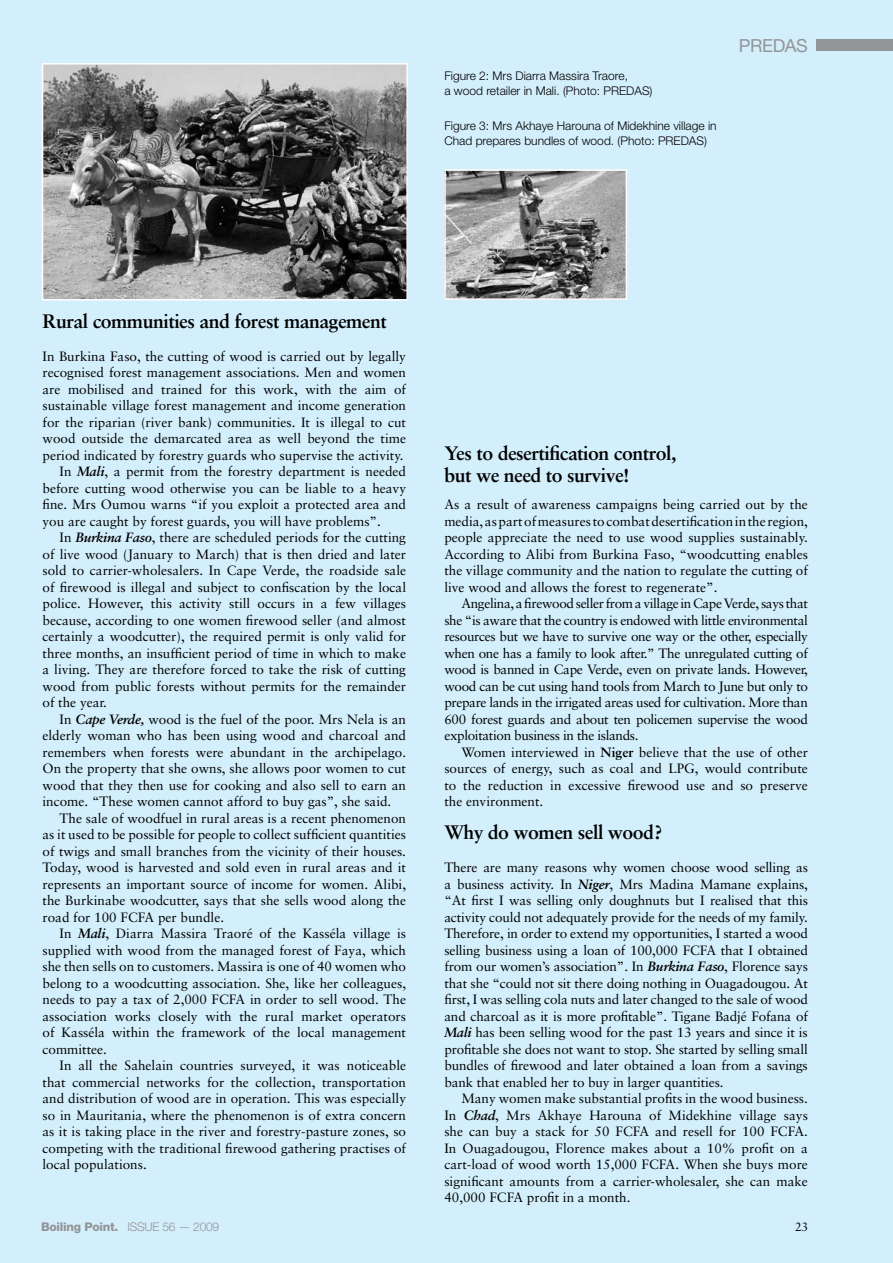
<style>
.page{position:relative;width:893px;height:1263px;background:#d4effc}
.page>*{position:absolute;margin:0;border:0;box-sizing:border-box;transform-origin:0 0}
.t1{font:700 19.5px/22.5px "Sabon";letter-spacing:-.025em;color:#000}
.t2{font:18px "Helvetica Neue LT";letter-spacing:-.02em;color:#939598}
.t3{font:13.5px/16.5px "Sabon";color:#000;text-align:justify}
.t4{font:300 12px/15px "Helvetica Neue";color:#000}
.t5{font:800 12px "Helvetica Neue";letter-spacing:-.02em;color:#939598}
.t6{font:12px "Sabon";color:#000}
.s1{font-weight:700;font-style:italic}
.s2{font-weight:700}
.s3{font-weight:300}
</style>
<div class="page">
<div style="left:816px;top:39px;width:77px;height:12px;background:#939598"></div>
<img style="left:45px;top:66px;width:360px;height:232px">
<div style="left:42px;top:63px;width:366px;height:238px;border:2px solid #fff"></div>
<img style="left:447px;top:172px;width:177px;height:125px">
<div style="left:444px;top:169px;width:183px;height:131px;border:2px solid #fff"></div>
<p class="t4" style="left:444px;top:68px;width:210px">Figure 2: Mrs Diarra Massira Traore,<br>a wood retailer in Mali. (Photo: PREDAS)</p>
<p class="t4" style="left:444px;top:118px;width:274px">Figure 3: Mrs Akhaye Harouna of Midekhine village in<br>Chad prepares bundles of wood. (Photo: PREDAS)</p>
<h2 class="t2" style="left:739px;top:34px;width:71px">PREDAS</h2>
<h1 class="t1" style="left:43px;top:309px;width:346px">Rural communities and forest management</h1>
<p class="t3" style="left:43px;top:348px;width:365px">In Burkina Faso, the cutting of wood is carried out by legally</p>
<p class="t3" style="left:43px;top:364px;width:365px">recognised forest management associations. Men and women</p>
<p class="t3" style="left:43px;top:381px;width:365px">are mobilised and trained for this work, with the aim of</p>
<p class="t3" style="left:43px;top:397px;width:365px">sustainable village forest management and income generation</p>
<p class="t3" style="left:43px;top:414px;width:365px">for the riparian (river bank) communities. It is illegal to cut</p>
<p class="t3" style="left:43px;top:430px;width:365px">wood outside the demarcated area as well beyond the time</p>
<p class="t3" style="left:43px;top:447px;width:363px">period indicated by forestry guards who supervise the activity.</p>
<p class="t3" style="left:60px;top:463px;width:348px">In <span class="s1">Mali</span>, a permit from the forestry department is needed</p>
<p class="t3" style="left:43px;top:480px;width:365px">before cutting wood otherwise you can be liable to a heavy</p>
<p class="t3" style="left:43px;top:496px;width:365px">fine. Mrs Oumou warns “if you exploit a protected area and</p>
<p class="t3" style="left:43px;top:513px;width:340px">you are caught by forest guards, you will have problems”.</p>
<p class="t3" style="left:60px;top:529px;width:348px">In <span class="s1">Burkina Faso</span>, there are scheduled periods for the cutting</p>
<p class="t3" style="left:43px;top:546px;width:365px">of live wood (January to March) that is then dried and later</p>
<p class="t3" style="left:43px;top:562px;width:365px">sold to carrier-wholesalers. In Cape Verde, the roadside sale</p>
<p class="t3" style="left:43px;top:579px;width:365px">of firewood is illegal and subject to confiscation by the local</p>
<p class="t3" style="left:43px;top:595px;width:365px">police. However, this activity still occurs in a few villages</p>
<p class="t3" style="left:43px;top:612px;width:365px">because, according to one women firewood seller (and almost</p>
<p class="t3" style="left:43px;top:628px;width:365px">certainly a woodcutter), the required permit is only valid for</p>
<p class="t3" style="left:43px;top:645px;width:365px">three months, an insufficient period of time in which to make</p>
<p class="t3" style="left:43px;top:661px;width:365px">a living. They are therefore forced to take the risk of cutting</p>
<p class="t3" style="left:43px;top:678px;width:365px">wood from public forests without permits for the remainder</p>
<p class="t3" style="left:43px;top:694px;width:66px">of the year.</p>
<p class="t3" style="left:60px;top:711px;width:348px">In <span class="s1">Cape Verde,</span> wood is the fuel of the poor. Mrs Nela is an</p>
<p class="t3" style="left:43px;top:727px;width:365px">elderly woman who has been using wood and charcoal and</p>
<p class="t3" style="left:43px;top:744px;width:365px">remembers when forests were abundant in the archipelago.</p>
<p class="t3" style="left:43px;top:760px;width:365px">On the property that she owns, she allows poor women to cut</p>
<p class="t3" style="left:43px;top:777px;width:365px">wood that they then use for cooking and also sell to earn an</p>
<p class="t3" style="left:43px;top:793px;width:350px">income. “These women cannot afford to buy gas”, she said.</p>
<p class="t3" style="left:60px;top:810px;width:348px">The sale of woodfuel in rural areas is a recent phenomenon</p>
<p class="t3" style="left:43px;top:826px;width:365px">as it used to be possible for people to collect sufficient quantities</p>
<p class="t3" style="left:43px;top:843px;width:365px">of twigs and small branches from the vicinity of their houses.</p>
<p class="t3" style="left:43px;top:859px;width:365px">Today, wood is harvested and sold even in rural areas and it</p>
<p class="t3" style="left:43px;top:876px;width:365px">represents an important source of income for women. Alibi,</p>
<p class="t3" style="left:43px;top:892px;width:365px">the Burkinabe woodcutter, says that she sells wood along the</p>
<p class="t3" style="left:43px;top:909px;width:183px">road for 100 FCFA per bundle.</p>
<p class="t3" style="left:60px;top:925px;width:348px">In <span class="s1">Mali</span>, Diarra Massira Traoré of the Kasséla village is</p>
<p class="t3" style="left:43px;top:942px;width:365px">supplied with wood from the managed forest of Faya, which</p>
<p class="t3" style="left:43px;top:958px;width:365px">she then sells on to customers. Massira is one of 40 women who</p>
<p class="t3" style="left:43px;top:975px;width:365px">belong to a woodcutting association. She, like her colleagues,</p>
<p class="t3" style="left:43px;top:991px;width:365px">needs to pay a tax of 2,000 FCFA in order to sell wood. The</p>
<p class="t3" style="left:43px;top:1008px;width:365px">association works closely with the rural market operators</p>
<p class="t3" style="left:43px;top:1024px;width:365px">of Kasséla within the framework of the local management</p>
<p class="t3" style="left:43px;top:1041px;width:66px">committee.</p>
<p class="t3" style="left:60px;top:1057px;width:348px">In all the Sahelain countries surveyed, it was noticeable</p>
<p class="t3" style="left:43px;top:1074px;width:365px">that commercial networks for the collection, transportation</p>
<p class="t3" style="left:43px;top:1090px;width:365px">and distribution of wood are in operation. This was especially</p>
<p class="t3" style="left:43px;top:1107px;width:365px">so in Mauritania, where the phenomenon is of extra concern</p>
<p class="t3" style="left:43px;top:1123px;width:365px">as it is taking place in the river and forestry-pasture zones, so</p>
<p class="t3" style="left:43px;top:1140px;width:365px">competing with the traditional firewood gathering practises of</p>
<p class="t3" style="left:43px;top:1156px;width:106px">local populations.</p>
<h1 class="t1" style="left:444px;top:441px;width:234px">Yes to desertification control, but we need to survive!</h1>
<p class="t3" style="left:444px;top:496px;width:365px">As a result of awareness campaigns being carried out by the media, as part of measures to combat desertification in the region, people appreciate the need to use wood supplies sustainably.<br>According to Alibi from Burkina Faso, “woodcutting enables the village community and the nation to regulate the cutting of live wood and allows the forest to regenerate”.</p>
<p class="t3" style="left:444px;top:595px;width:365px;text-indent:17px">Angelina, a firewood seller from a village in Cape Verde, says that she “is aware that the country is endowed with little environmental resources but we have to survive one way or the other, especially when one has a family to look after.” The unregulated cutting of wood is banned in Cape Verde, even on private lands. However, wood can be cut using hand tools from March to June but only to prepare lands in the irrigated areas used for cultivation. More than 600 forest guards and about ten policemen supervise the wood exploitation business in the islands.</p>
<p class="t3" style="left:444px;top:744px;width:365px;text-indent:17px">Women interviewed in <span class="s2">Niger</span> believe that the use of other sources of energy, such as coal and LPG, would contribute to the reduction in excessive firewood use and so preserve the environment.</p>
<h1 class="t1" style="left:444px;top:821px;width:219px">Why do women sell wood?</h1>
<p class="t3" style="left:444px;top:859px;width:365px">There are many reasons why women choose wood selling as a business activity. In <span class="s1">Niger</span>, Mrs Madina Mamane explains, “At first I was selling only doughnuts but I realised that this activity could not adequately provide for the needs of my family.<br>Therefore, in order to extend my opportunities, I started a wood selling business using a loan of 100,000 FCFA that I obtained from our women’s association”. In <span class="s1">Burkina Faso</span>, Florence says that she “could not sit there doing nothing in Ouagadougou. At first, I was selling cola nuts and later changed to the sale of wood and charcoal as it is more profitable”. Tigane Badjé Fofana of <span class="s1">Mali</span> has been selling wood for the past 13 years and since it is profitable she does not want to stop. She started by selling small bundles of firewood and later obtained a loan from a savings bank that enabled her to buy in larger quantities.</p>
<p class="t3" style="left:444px;top:1090px;width:365px;text-indent:17px">Many women make substantial profits in the wood business.<br>In <span class="s1">Chad</span>, Mrs Akhaye Harouna of Midekhine village says she can buy a stack for 50 FCFA and resell for 100 FCFA.<br>In Ouagadougou, Florence makes about a 10% profit on a cart-load of wood worth 15,000 FCFA. When she buys more significant amounts from a carrier-wholesaler, she can make 40,000 FCFA profit in a month.</p>
<p class="t5" style="left:41px;top:1219px;width:180px">Boiling Point. <span class="s3">issue 56 — 2009</span></p>
<p class="t6" style="left:795px;top:1219px;width:15px">23</p>
</div>
